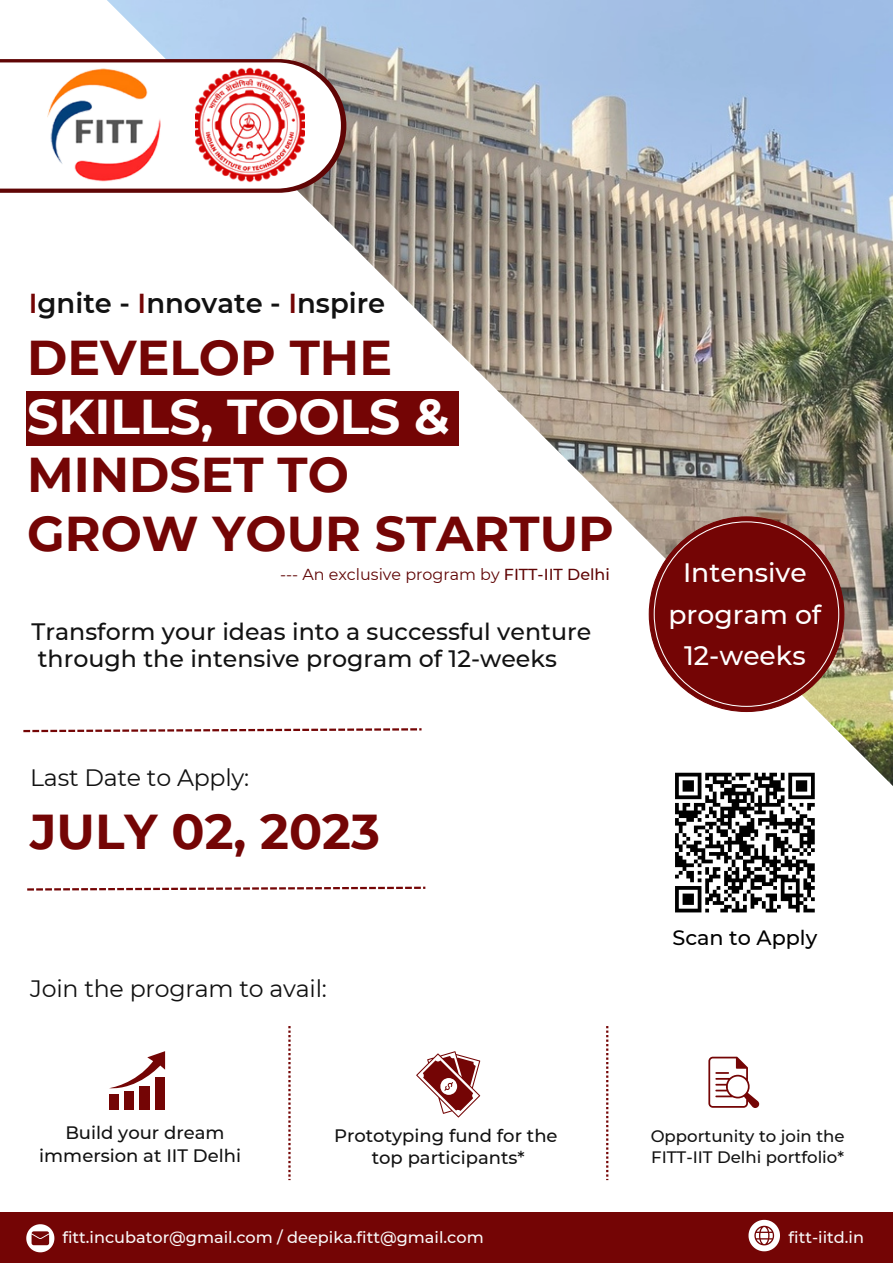
<style>
.page{position:relative;width:893px;height:1264px;background:#fff}
.page>*{position:absolute;margin:0;border:0;box-sizing:border-box;transform-origin:0 0}
.t1{font:700 48.9px "Montserrat";color:#740505}
.t2{font:700 48.75px "Montserrat";color:#740505}
.t3{font:700 48.75px "Montserrat";color:#fff}
.t4{font:600 27.45px "Montserrat";color:#121212}
.t5{font:500 26.55px "Montserrat";color:#fff}
.t6{font:500 23.7px/27px "Montserrat";color:#121212}
.t7{font:23.7px "Montserrat";letter-spacing:-.01em;color:#121212}
.t8{font:500 20.7px "Montserrat";color:#000}
.t9{font:500 18px "Montserrat";color:#121212}
.t10{font:500 16.5px "Montserrat";color:#121212}
.t11{font:500 16.05px "Montserrat";color:#f9f9f9}
.t12{font:15.9px "Montserrat";color:#600505}
.s1{color:#740505}
.s2{font-weight:500}
</style>
<div class="page">
<svg style="left:288px;top:1026px;width:2px;height:154px"></svg>
<svg style="left:606px;top:1026px;width:2px;height:154px"></svg>
<div style="left:109px;top:1093px;width:10px;height:16px;background:#740505"></div>
<div style="left:124px;top:1091px;width:10px;height:18px;background:#740505"></div>
<div style="left:140px;top:1086px;width:10px;height:23px;background:#740505"></div>
<div style="left:155px;top:1076px;width:10px;height:33px;background:#740505"></div>
<svg style="left:109px;top:1051px;width:56px;height:39px"></svg>
<svg style="left:708px;top:1056px;width:52px;height:52px"></svg>
<div style="left:26px;top:391px;width:432px;height:55px;background:#740505"></div>
<img style="left:107px;top:0;width:785px;height:785px">
<svg style="left:0;top:59px;width:346px;height:134px"></svg>
<svg style="left:0;top:62px;width:341px;height:126px"></svg>
<img style="left:48px;top:68px;width:112px;height:115px">
<svg style="left:23px;top:728px;width:398px;height:4px"></svg>
<div style="left:0;top:1212px;width:892px;height:50px;background:#740505"></div>
<img style="left:195px;top:68px;width:109px;height:114px">
<svg style="left:416px;top:1051px;width:64px;height:66px"></svg>
<div style="left:667px;top:765px;width:155px;height:155px;background:#fff"></div>
<svg style="left:675px;top:772px;width:140px;height:141px"></svg>
<svg style="left:27px;top:886px;width:398px;height:4px"></svg>
<svg style="left:648px;top:516px;width:196px;height:196px"></svg>
<svg style="left:26px;top:1224px;width:28px;height:28px"></svg>
<svg style="left:748px;top:1219px;width:32px;height:32px"></svg>
<p class="t4" style="left:29px;top:286px;width:358px"><span class="s1">I</span>gnite - <span class="s1">I</span>nnovate - <span class="s1">I</span>nspire</p>
<p class="t2" style="left:27px;top:328px;width:366px">DEVELOP THE</p>
<p class="t3" style="left:27px;top:386px;width:424px">SKILLS, TOOLS &amp;</p>
<p class="t2" style="left:27px;top:445px;width:323px">MINDSET TO</p>
<p class="t2" style="left:27px;top:503px;width:588px">GROW YOUR STARTUP</p>
<p class="t12" style="left:280px;top:565px;width:331px">--- An exclusive program by <span class="s2">FITT-IIT Delhi</span></p>
<p class="t6" style="left:31px;top:617px;width:561px">Transform your ideas into a successful venture through the intensive program of 12-weeks</p>
<p class="t7" style="left:30px;top:763px;width:220px">Last Date to Apply:</p>
<p class="t1" style="left:30px;top:801px;width:351px">JULY 02, 2023</p>
<p class="t7" style="left:30px;top:974px;width:298px">Join the program to avail:</p>
<p class="t5" style="left:683px;top:556px;width:125px">Intensive</p>
<p class="t5" style="left:668px;top:598px;width:154px">program of</p>
<p class="t5" style="left:684px;top:639px;width:123px">12-weeks</p>
<p class="t8" style="left:672px;top:924px;width:146px">Scan to Apply</p>
<p class="t9" style="left:65px;top:1121px;width:161px">Build your dream</p>
<p class="t9" style="left:39px;top:1144px;width:203px">immersion at IIT Delhi</p>
<p class="t9" style="left:334px;top:1124px;width:225px">Prototyping fund for the</p>
<p class="t9" style="left:371px;top:1146px;width:155px">top participants*</p>
<p class="t10" style="left:650px;top:1125px;width:195px">Opportunity to join the</p>
<p class="t10" style="left:651px;top:1147px;width:194px">FITT-IIT Delhi portfolio*</p>
<p class="t11" style="left:62px;top:1227px;width:423px">fitt.incubator@gmail.com / deepika.fitt@gmail.com</p>
<p class="t11" style="left:788px;top:1226px;width:77px">fitt-iitd.in</p>
</div>
